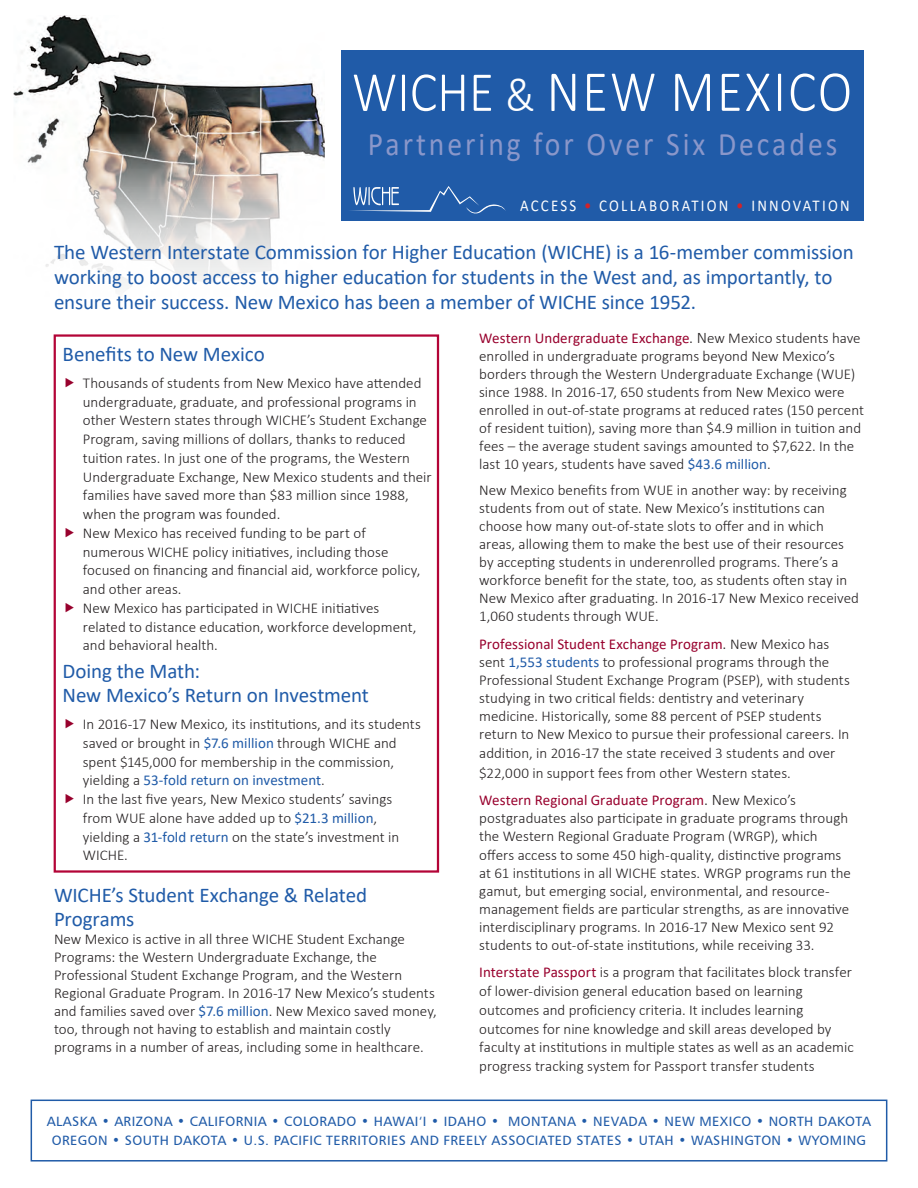
<style>
.page{position:relative;width:918px;height:1188px;background:#fff}
.page>*{position:absolute;margin:0;border:0;box-sizing:border-box;transform-origin:0 0}
.t1{font:300 58.5px "Calibri";letter-spacing:.04em;color:#fff;scale:.9 1}
.t2{font:33px "Calibri";letter-spacing:.1em;color:#8a97ca;scale:.9 1}
.t3{font:21px/24px "Calibri";letter-spacing:-.005em;color:#205ba8}
.t4{font:16.5px "Calibri";letter-spacing:.15em;color:#fff;scale:.9 1}
.t5{font:300 15px/18px "Calibri";color:#231f20}
.t6{font:13.5px/19.5px "Humanist 777 BT Roman B";letter-spacing:.03em;color:#205ba8;text-align:center}
.s1{font-size:57px}
.s2{font-size:49.5px}
.s3{color:#d1232a}
.s4{font-weight:400;color:#205ba8}
.s5{font-weight:400;color:#98012d}
.s6{font-size:16.2px}
.s7{font-family:"Humanist 777 BT Light B"}
</style>
<div class="page">
<div style="left:31px;top:1100px;width:856px;height:62px;border:2px solid #205ba8"></div>
<img style="left:14px;top:15px;width:311px;height:116px">
<svg style="left:27px;top:131px;width:298px;height:242px"></svg>
<div style="left:341px;top:50px;width:523px;height:171px;background:#205ba8"></div>
<svg style="left:350px;top:186px;width:156px;height:28px"></svg>
<div style="left:54px;top:334px;width:385px;height:539px;border:2px solid #b30437"></div>
<h1 class="t1" style="left:352px;top:55px;width:557px"><span class="s1">WICHE</span> <span class="s2">&amp;</span> NEW MEXICO</h1>
<h2 class="t2" style="left:368px;top:122px;width:523px">Partnering for Over Six Decades</h2>
<p class="t4" style="left:520px;top:194px;width:368px">ACCESS <span class="s3">•</span> COLLABORATION <span class="s3">•</span> INNOVATION</p>
<p class="t3" style="left:54px;top:239px;width:802px;line-height:25.2px">The Western Interstate Commission for Higher Education (WICHE) is a 16-member commission working to boost access to higher education for students in the West and, as importantly, to ensure their success. New Mexico has been a member of WICHE since 1952.</p>
<h3 class="t3" style="left:63px;top:341px;width:204px">Benefits to New Mexico</h3>
<p class="t5" style="left:83px;top:373px;width:350px;line-height:18.8px">Thousands of students from New Mexico have attended undergraduate, graduate, and professional programs in other Western states through WICHE’s Student Exchange Program, saving millions of dollars, thanks to reduced tuition rates. In just one of the programs, the Western Undergraduate Exchange, New Mexico students and their families have saved more than $83 million since 1988, when the program was founded.<br>New Mexico has received funding to be part of<br>numerous WICHE policy initiatives, including those focused on financing and financial aid, workforce policy, and other areas.<br>New Mexico has participated in WICHE initiatives<br>related to distance education, workforce development, and behavioral health.</p>
<h3 class="t3" style="left:63px;top:659px;width:308px">Doing the Math:<br>New Mexico’s Return on Investment</h3>
<p class="t5" style="left:83px;top:715px;width:340px;line-height:18.8px">In 2016-17 New Mexico, its institutions, and its students saved or brought in <span class="s4">$7.6 million</span> through WICHE and spent $145,000 for membership in the commission, yielding a <span class="s4">53-fold return on investment</span>.<br>In the last five years, New Mexico students’ savings from WUE alone have added up to <span class="s4">$21.3 million</span>, yielding a <span class="s4">31-fold return</span> on the state’s investment in WICHE.</p>
<h3 class="t3" style="left:54px;top:882px;width:315px">WICHE’s Student Exchange &amp; Related<br>Programs</h3>
<p class="t5" style="left:54px;top:930px;width:384px">New Mexico is active in all three WICHE Student Exchange Programs: the Western Undergraduate Exchange, the Professional Student Exchange Program, and the Western Regional Graduate Program. In 2016-17 New Mexico’s students and families saved over <span class="s4">$7.6 million</span>. New Mexico saved money, too, through not having to establish and maintain costly programs in a number of areas, including some in healthcare.</p>
<p class="t5" style="left:479px;top:329px;width:386px"><span class="s5">Western Undergraduate Exchange</span><span class="s6">. N</span>ew Mexico students have enrolled in undergraduate programs beyond New Mexico’s borders through the Western Undergraduate Exchange (WUE) since 1988. In 2016-17, 650 students from New Mexico were enrolled in out-of-state programs at reduced rates (150 percent of resident tuition), saving more than $4.9 million in tuition and fees – the average student savings amounted to $7,622. In the last 10 years, students have saved <span class="s4">$43.6 million</span>.</p>
<p class="t5" style="left:479px;top:481px;width:381px">New Mexico benefits from WUE in another way: by receiving students from out of state. New Mexico’s institutions can choose how many out-of-state slots to offer and in which areas, allowing them to make the best use of their resources by accepting students in underenrolled programs. There’s a workforce benefit for the state, too, as students often stay in New Mexico after graduating. In 2016-17 New Mexico received 1,060 students through WUE.</p>
<p class="t5" style="left:479px;top:634px;width:372px;line-height:18.5px"><span class="s5">Professional Student Exchange Program</span><span class="s6">.</span> New Mexico has sent <span class="s4">1,553 students</span> to professional programs through the Professional Student Exchange Program (PSEP), with students studying in two critical fields: dentistry and veterinary medicine. Historically, some 88 percent of PSEP students return to New Mexico to pursue their professional careers. In addition, in 2016-17 the state received 3 students and over $22,000 in support fees from other Western states.</p>
<p class="t5" style="left:479px;top:791px;width:370px"><span class="s5">Western Regional Graduate Program</span><span class="s6">. N</span>ew Mexico’s postgraduates also participate in graduate programs through the Western Regional Graduate Program (WRGP), which</p>
<p class="t5" style="left:479px;top:846px;width:373px">offers access to some 450 high-quality, distinctive programs at 61 institutions in all WICHE states. WRGP programs run the gamut, but emerging social, environmental, and resource&shy;management fields are particular strengths, as are innovative interdisciplinary programs. In 2016-17 New Mexico sent 92 students to out-of-state institutions, while receiving 33.</p>
<p class="t5" style="left:479px;top:963px;width:376px;line-height:18.8px"><span class="s5">Interstate Passport</span> is a program that facilitates block transfer of lower-division general education based on learning outcomes and proficiency criteria. It includes learning outcomes for nine knowledge and skill areas developed by faculty at institutions in multiple states as well as an academic progress tracking system for Passport transfer students</p>
<p class="t6" style="left:47px;top:1111px;width:826px">ALASKA • ARIZONA • CALIFORNIA • COLORADO • HAWAI<span class="s7">‘</span>I • IDAHO • MONTANA • NEVADA • NEW MEXICO • NORTH DAKOTA<br>OREGON • SOUTH DAKOTA • U.S. PACIFIC TERRITORIES AND FREELY ASSOCIATED STATES • UTAH • WASHINGTON • WYOMING</p>
</div>
